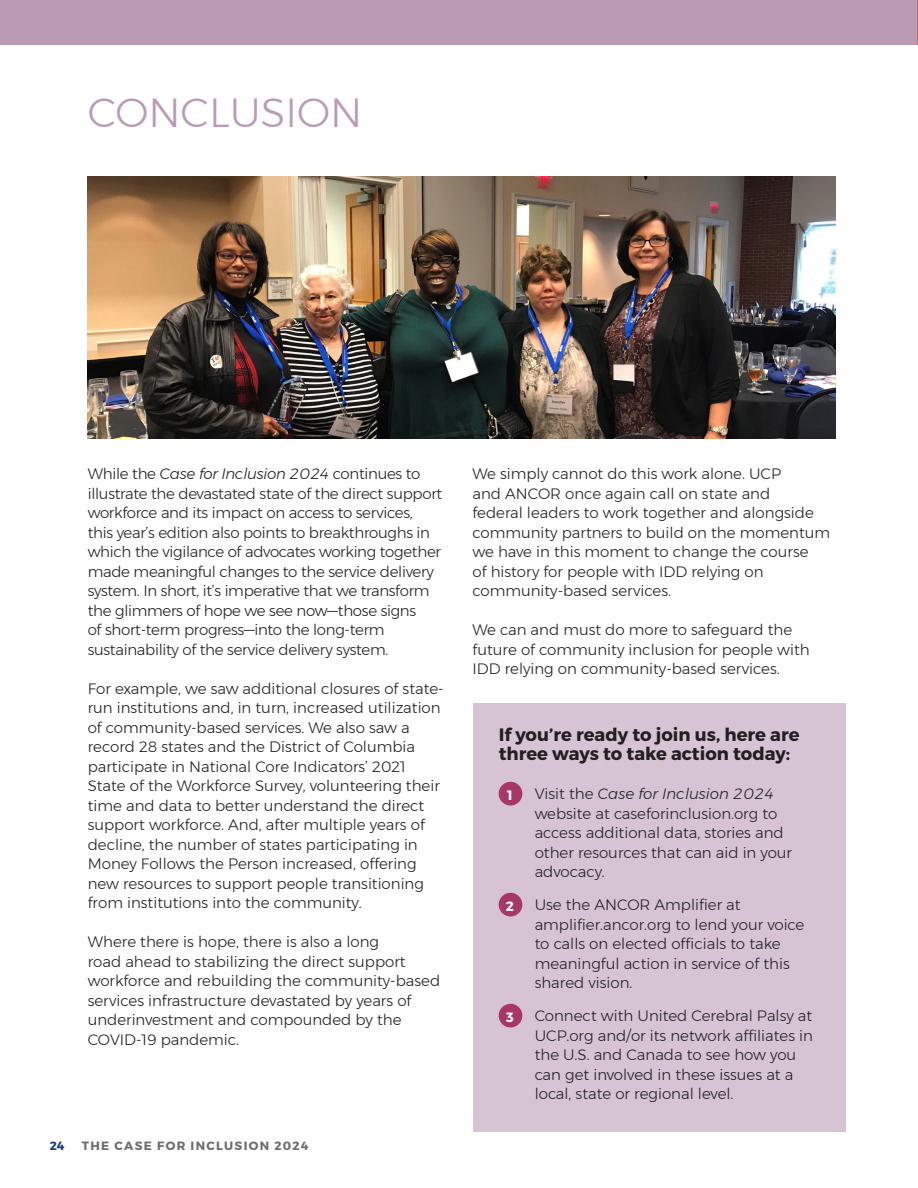
<style>
.page{position:relative;width:918px;height:1188px;background:#fff}
.page>*{position:absolute;margin:0;border:0;box-sizing:border-box;transform-origin:0 0}
.t1{font:300 40.5px "Montserrat";color:#b99bb6}
.t2{font:700 18px/19.5px "Montserrat";color:#231f20}
.t3{font:300 15px/19.5px "Montserrat";color:#231f20}
.t4{font:300 15px/19.5px "Montserrat";letter-spacing:-.02em;color:#231f20}
.t5{font:700 13.5px "Montserrat";color:#fff}
.t6{font:700 12px "Montserrat";letter-spacing:.11em;color:#6c6d70}
.t7{font:700 12px "Montserrat";color:#1e3b77}
.s1{font-style:italic}
</style>
<div class="page">
<div style="left:0;top:0;width:918px;height:44px;background:#b99bb6"></div>
<hr style="left:917px;top:0;width:1px;height:44px;background:#ca6d62">
<img style="left:88px;top:176px;width:748px;height:262px">
<div style="left:473px;top:704px;width:372px;height:428px;background:#d6c4d4"></div>
<div style="left:499px;top:782px;width:23px;height:23px;background:#a73866;border-radius:50%"></div>
<div style="left:499px;top:893px;width:23px;height:23px;background:#a73866;border-radius:50%"></div>
<div style="left:499px;top:1004px;width:23px;height:23px;background:#a73866;border-radius:50%"></div>
<p class="t1" style="left:88px;top:82px;width:276px">CONCLUSION</p>
<p class="t4" style="left:88px;top:464px;width:356px">While the <span class="s1">Case for Inclusion 2024</span> continues to illustrate the devastated state of the direct support workforce and its impact on access to services,<br>this year’s edition also points to breakthroughs in which the vigilance of advocates working together made meaningful changes to the service delivery system. In short, it’s imperative that we transform the glimmers of hope we see now—those signs<br>of short-term progress—into the long-term sustainability of the service delivery system.</p>
<p class="t3" style="left:88px;top:678px;width:357px">For example, we saw additional closures of state&shy;run institutions and, in turn, increased utilization of community-based services. We also saw a record 28 states and the District of Columbia participate in National Core Indicators’ 2021<br>State of the Workforce Survey, volunteering their time and data to better understand the direct support workforce. And, after multiple years of decline, the number of states participating in Money Follows the Person increased, offering new resources to support people transitioning from institutions into the community.</p>
<p class="t3" style="left:88px;top:932px;width:354px">Where there is hope, there is also a long<br>road ahead to stabilizing the direct support workforce and rebuilding the community-based services infrastructure devastated by years of underinvestment and compounded by the COVID-19 pandemic.</p>
<p class="t7" style="left:50px;top:1138px;width:16px">24</p>
<p class="t6" style="left:82px;top:1138px;width:228px">THE CASE FOR INCLUSION 2024</p>
<p class="t3" style="left:472px;top:464px;width:359px">We simply cannot do this work alone. UCP<br>and ANCOR once again call on state and<br>federal leaders to work together and alongside community partners to build on the momentum we have in this moment to change the course<br>of history for people with IDD relying on community-based services.</p>
<p class="t3" style="left:472px;top:620px;width:339px">We can and must do more to safeguard the future of community inclusion for people with<br>IDD relying on community-based services.</p>
<p class="t2" style="left:499px;top:725px;width:302px">If you’re ready to join us, here are three ways to take action today:</p>
<p class="t5" style="left:507px;top:787px;width:7px">1</p>
<p class="t3" style="left:535px;top:784px;width:259px">Visit the <span class="s1">Case for Inclusion 2024 </span>website at caseforinclusion.org to access additional data, stories and other resources that can aid in your advocacy.</p>
<p class="t5" style="left:506px;top:898px;width:10px">2</p>
<p class="t3" style="left:535px;top:895px;width:271px">Use the ANCOR Amplifier at amplifier.ancor.org to lend your voice to calls on elected officials to take meaningful action in service of this shared vision.</p>
<p class="t5" style="left:506px;top:1009px;width:9px">3</p>
<p class="t3" style="left:535px;top:1006px;width:280px">Connect with United Cerebral Palsy at UCP.org and/or its network affiliates in the U.S. and Canada to see how you can get involved in these issues at a local, state or regional level.</p>
</div>
